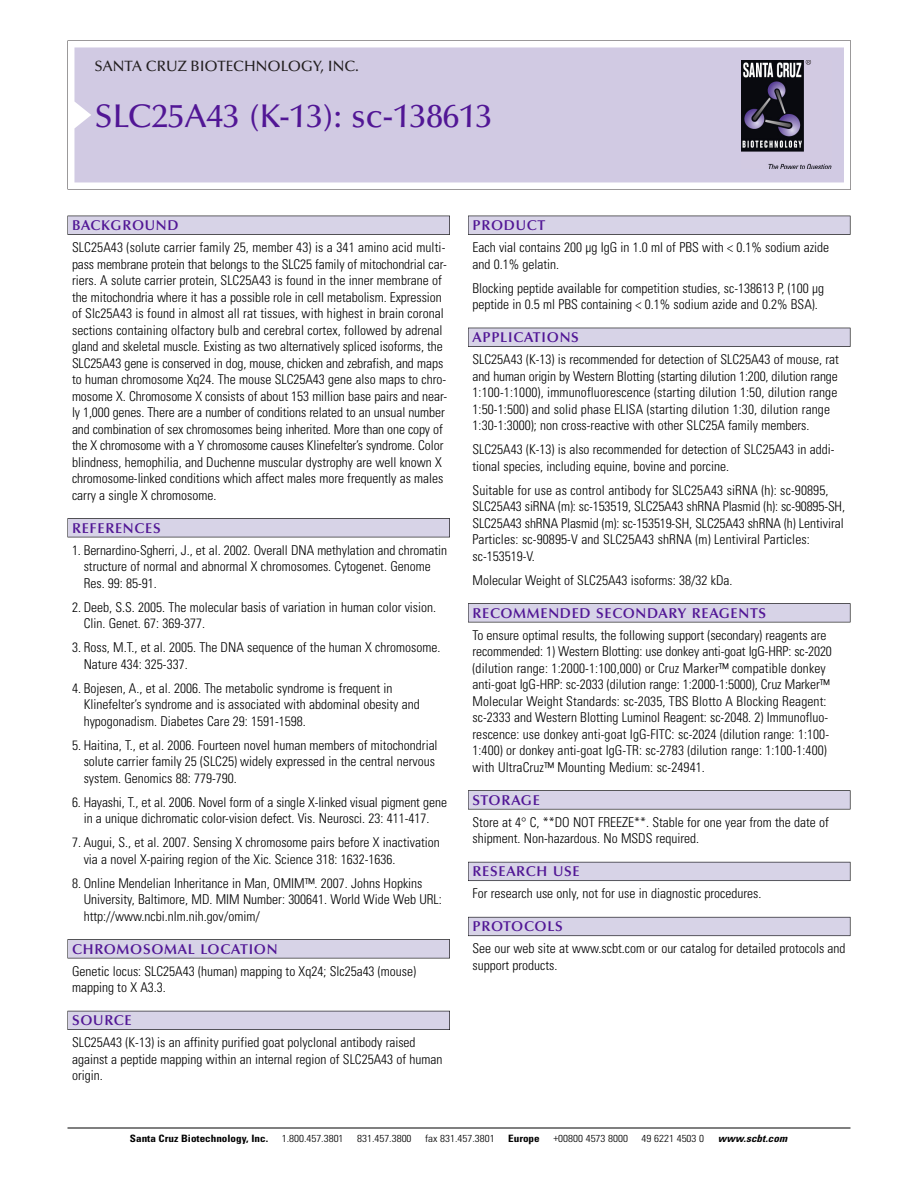
<style>
.page{position:relative;width:918px;height:1188px;background:#fff}
.page>*{position:absolute;margin:0;border:0;box-sizing:border-box;transform-origin:0 0}
.t1{font:500 33px "Optima";color:#511695}
.t2{font:500 15px "Optima";color:#231f20}
.t3{font:600 14.25px "Optima";letter-spacing:.05em;color:#511695}
.t4{font:300 condensed 13.5px/16.5px "Univers";color:#000}
.t5{font:300 condensed 10.2px "Univers";color:#000;scale:1.1 1}
.t6{font:700 condensed 10.2px "Univers";color:#000;scale:1.1 1}
.t7{font:italic 700 condensed 10.2px "Univers";letter-spacing:.005em;color:#000;scale:1.1 1}
</style>
<div class="page">
<svg style="left:68px;top:40px;width:783px;height:149px"></svg>
<div style="left:74px;top:47px;width:770px;height:135px;background:#d1cae3"></div>
<img style="left:741px;top:60px;width:90px;height:108px">
<div style="left:68px;top:216px;width:382px;height:19px;background:#525155"></div>
<div style="left:68px;top:216px;width:381px;height:18px;background:#d7d3e7"></div>
<div style="left:68px;top:518px;width:382px;height:19px;background:#525155"></div>
<div style="left:68px;top:519px;width:381px;height:18px;background:#d7d3e7"></div>
<div style="left:68px;top:939px;width:382px;height:19px;background:#545357"></div>
<div style="left:68px;top:940px;width:381px;height:18px;background:#d7d3e7"></div>
<div style="left:68px;top:1011px;width:382px;height:19px;background:#54535a"></div>
<div style="left:68px;top:1011px;width:381px;height:18px;background:#d7d3e7"></div>
<div style="left:468px;top:216px;width:382px;height:19px;background:#525155"></div>
<div style="left:468px;top:216px;width:382px;height:18px;background:#d7d3e7"></div>
<div style="left:468px;top:328px;width:382px;height:19px;background:#515055"></div>
<div style="left:468px;top:328px;width:382px;height:18px;background:#d7d3e7"></div>
<div style="left:468px;top:603px;width:382px;height:19px;background:#545357"></div>
<div style="left:468px;top:604px;width:382px;height:18px;background:#d7d3e7"></div>
<div style="left:468px;top:790px;width:382px;height:19px;background:#575759"></div>
<div style="left:468px;top:791px;width:382px;height:18px;background:#d7d3e7"></div>
<div style="left:468px;top:862px;width:382px;height:19px;background:#5b5a62"></div>
<div style="left:468px;top:862px;width:382px;height:18px;background:#d7d3e7"></div>
<div style="left:468px;top:917px;width:382px;height:19px;background:#66646e"></div>
<div style="left:468px;top:917px;width:382px;height:18px;background:#d7d3e7"></div>
<hr style="left:68px;top:1128px;width:782px;height:1px;background:#000">
<p class="t2" style="left:94px;top:61px;width:266px">SANTA CRUZ BIOTECHNOLOGY, INC.</p>
<h1 class="t1" style="left:94px;top:103px;width:399px">SLC25A43 (K-13): sc-138613</h1>
<p class="t3" style="left:72px;top:219px;width:108px">BACKGROUND</p>
<p class="t4" style="left:72px;top:240px;width:377px">SLC25A43 (solute carrier family 25, member 43) is a 341 amino acid multi&shy;pass membrane protein that belongs to the SLC25 family of mitochondrial car&shy;riers. A solute carrier protein, SLC25A43 is found in the inner membrane of the mitochondria where it has a possible role in cell metabolism. Expression of Slc25A43 is found in almost all rat tissues, with highest in brain coronal sections containing olfactory bulb and cerebral cortex, followed by adrenal gland and skeletal muscle. Existing as two alternatively spliced isoforms, the SLC25A43 gene is conserved in dog, mouse, chicken and zebrafish, and maps to human chromosome Xq24. The mouse SLC25A43 gene also maps to chro&shy;mosome X. Chromosome X consists of about 153 million base pairs and near&shy;ly 1,000 genes. There are a number of conditions related to an unsual number and combination of sex chromosomes being inherited. More than one copy of the X chromosome with a Y chromosome causes Klinefelter’s syndrome. Color blindness, hemophilia, and Duchenne muscular dystrophy are well known X chromosome-linked conditions which affect males more frequently as males carry a single X chromosome.</p>
<p class="t3" style="left:72px;top:522px;width:90px">REFERENCES</p>
<p class="t4" style="left:84px;top:543px;width:365px;text-indent:-12px">1. Bernardino-Sgherri, J., et al. 2002. Overall DNA methylation and chromatin structure of normal and abnormal X chromosomes. Cytogenet. Genome<br>Res. 99: 85-91.</p>
<p class="t4" style="left:84px;top:600px;width:354px;text-indent:-12px">2. Deeb, S.S. 2005. The molecular basis of variation in human color vision.<br>Clin. Genet. 67: 369-377.</p>
<p class="t4" style="left:84px;top:640px;width:358px;text-indent:-12px">3. Ross, M.T., et al. 2005. The DNA sequence of the human X chromosome.<br>Nature 434: 325-337.</p>
<p class="t4" style="left:84px;top:681px;width:338px;text-indent:-12px">4. Bojesen, A., et al. 2006. The metabolic syndrome is frequent in<br>Klinefelter’s syndrome and is associated with abdominal obesity and hypogonadism. Diabetes Care 29: 1591-1598.</p>
<p class="t4" style="left:84px;top:738px;width:355px;text-indent:-12px">5. Haitina, T., et al. 2006. Fourteen novel human members of mitochondrial solute carrier family 25 (SLC25) widely expressed in the central nervous system. Genomics 88: 779-790.</p>
<p class="t4" style="left:72px;top:795px;width:377px;text-align:center">6. Hayashi, T., et al. 2006. Novel form of a single X-linked visual pigment gene in a unique dichromatic color-vision defect. Vis. Neurosci. 23: 411-417.</p>
<p class="t4" style="left:84px;top:835px;width:358px;text-indent:-12px">7. Augui, S., et al. 2007. Sensing X chromosome pairs before X inactivation via a novel X-pairing region of the Xic. Science 318: 1632-1636.</p>
<p class="t4" style="left:84px;top:876px;width:360px;text-indent:-12px">8. Online Mendelian Inheritance in Man, OMIM™. 2007. Johns Hopkins<br>University, Baltimore, MD. MIM Number: 300641. World Wide Web URL: http://www.ncbi.nlm.nih.gov/omim/</p>
<p class="t3" style="left:72px;top:943px;width:207px">CHROMOSOMAL LOCATION</p>
<p class="t4" style="left:72px;top:964px;width:346px">Genetic locus: SLC25A43 (human) mapping to Xq24; Slc25a43 (mouse) mapping to X A3.3.</p>
<p class="t3" style="left:72px;top:1015px;width:61px">SOURCE</p>
<p class="t4" style="left:72px;top:1035px;width:372px">SLC25A43 (K-13) is an affinity purified goat polyclonal antibody raised against a peptide mapping within an internal region of SLC25A43 of human origin.</p>
<p class="t3" style="left:473px;top:219px;width:74px">PRODUCT</p>
<p class="t4" style="left:473px;top:240px;width:358px">Each vial contains 200 µg IgG in 1.0 ml of PBS with &lt; 0.1% sodium azide and 0.1% gelatin.</p>
<p class="t4" style="left:473px;top:281px;width:353px">Blocking peptide available for competition studies, sc-138613 P, (100 µg peptide in 0.5 ml PBS containing &lt; 0.1% sodium azide and 0.2% BSA).</p>
<p class="t3" style="left:473px;top:332px;width:108px">APPLICATIONS</p>
<p class="t4" style="left:473px;top:352px;width:368px">SLC25A43 (K-13) is recommended for detection of SLC25A43 of mouse, rat and human origin by Western Blotting (starting dilution 1:200, dilution range 1:100-1:1000), immunofluorescence (starting dilution 1:50, dilution range 1:50-1:500) and solid phase ELISA (starting dilution 1:30, dilution range 1:30-1:3000); non cross-reactive with other SLC25A family members.</p>
<p class="t4" style="left:473px;top:442px;width:363px">SLC25A43 (K-13) is also recommended for detection of SLC25A43 in addi&shy;tional species, including equine, bovine and porcine.</p>
<p class="t4" style="left:473px;top:483px;width:374px">Suitable for use as control antibody for SLC25A43 siRNA (h): sc-90895, SLC25A43 siRNA (m): sc-153519, SLC25A43 shRNA Plasmid (h): sc-90895-SH, SLC25A43 shRNA Plasmid (m): sc-153519-SH, SLC25A43 shRNA (h) Lentiviral Particles: sc-90895-V and SLC25A43 shRNA (m) Lentiviral Particles: sc-153519-V.</p>
<p class="t4" style="left:473px;top:573px;width:262px">Molecular Weight of SLC25A43 isoforms: 38/32 kDa.</p>
<p class="t3" style="left:473px;top:607px;width:295px">RECOMMENDED SECONDARY REAGENTS</p>
<p class="t4" style="left:473px;top:628px;width:361px">To ensure optimal results, the following support (secondary) reagents are recommended: 1) Western Blotting: use donkey anti-goat IgG-HRP: sc-2020 (dilution range: 1:2000-1:100,000) or Cruz Marker™ compatible donkey anti-goat IgG-HRP: sc-2033 (dilution range: 1:2000-1:5000), Cruz Marker™ Molecular Weight Standards: sc-2035, TBS Blotto A Blocking Reagent: sc-2333 and Western Blotting Luminol Reagent: sc-2048. 2) Immunofluo&shy;rescence: use donkey anti-goat IgG-FITC: sc-2024 (dilution range: 1:100- 1:400) or donkey anti-goat IgG-TR: sc-2783 (dilution range: 1:100-1:400) with UltraCruz™ Mounting Medium: sc-24941.</p>
<p class="t3" style="left:473px;top:794px;width:69px">STORAGE</p>
<p class="t4" style="left:473px;top:815px;width:358px">Store at 4° C, **DO NOT FREEZE**. Stable for one year from the date of shipment. Non-hazardous. No MSDS required.</p>
<p class="t3" style="left:473px;top:866px;width:109px">RESEARCH USE</p>
<p class="t4" style="left:473px;top:886px;width:290px">For research use only, not for use in diagnostic procedures.</p>
<p class="t3" style="left:473px;top:921px;width:92px">PROTOCOLS</p>
<p class="t4" style="left:473px;top:941px;width:375px">See our web site at www.scbt.com or our catalog for detailed protocols and support products.</p>
<p class="t6" style="left:130px;top:1135px;width:127px">Santa Cruz Biotechnology, Inc.</p>
<p class="t5" style="left:282px;top:1135px;width:58px">1.800.457.3801</p>
<p class="t5" style="left:357px;top:1135px;width:51px">831.457.3800</p>
<p class="t5" style="left:425px;top:1135px;width:65px">fax 831.457.3801</p>
<p class="t6" style="left:508px;top:1135px;width:30px">Europe</p>
<p class="t5" style="left:553px;top:1135px;width:69px">+00800 4573 8000</p>
<p class="t5" style="left:642px;top:1135px;width:58px">49 6221 4503 0</p>
<p class="t7" style="left:718px;top:1135px;width:64px">www.scbt.com</p>
</div>
